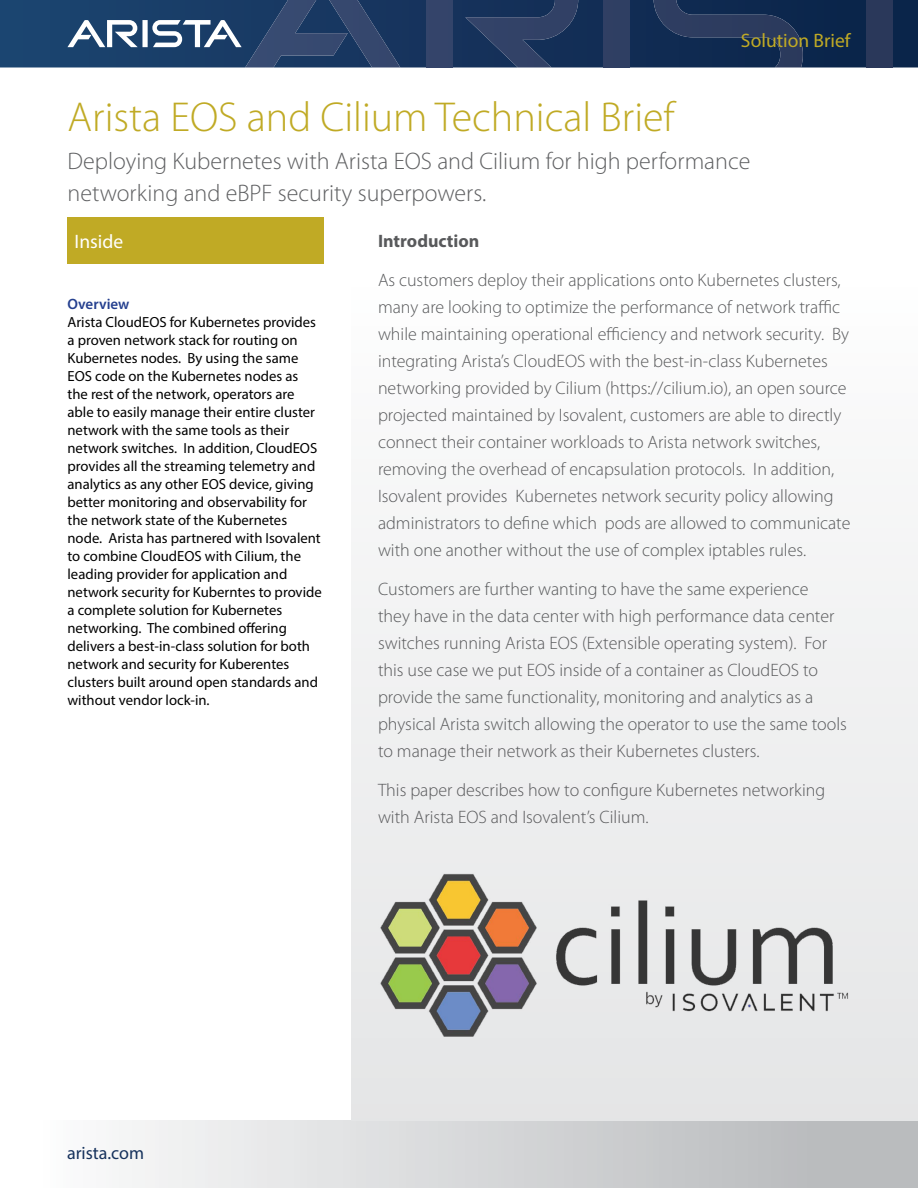
<style>
.page{position:relative;width:918px;height:1188px;background:#fff}
.page>*{position:absolute;margin:0;border:0;box-sizing:border-box;transform-origin:0 0}
.t1{font:300 42px "Myriad Pro";color:#c0aa25}
.t2{font:300 24px/31.5px "Myriad Pro";color:#5f6062}
.t3{font:19.5px "Myriad Pro";color:#c0aa25}
.t4{font:19.5px "Myriad Pro";color:#fff}
.t5{font:300 18px/27px "Myriad Pro";color:#58595b}
.t6{font:700 18px "Myriad Pro";color:#58595b}
.t7{font:18px "Myriad Pro";color:#16325c}
.t8{font:600 15px "Myriad Pro";color:#25408f}
.t9{font:14.7px/18px "Myriad Pro";color:#000}
</style>
<div class="page">
<svg style="left:0;top:0;width:918px;height:68px;background:#14335a"></svg>
<div style="left:426px;top:0;width:26px;height:68px;background:#34446a"></div>
<svg style="left:465px;top:0;width:113px;height:68px;background:#233a60"></svg>
<svg style="left:67px;top:0;width:333px;height:68px;background:#345076"></svg>
<div style="left:604px;top:0;width:26px;height:68px;background:#2f3f63"></div>
<svg style="left:654px;top:0;width:149px;height:68px;background:#1c3257"></svg>
<div style="left:867px;top:0;width:26px;height:68px;background:#2a385a"></div>
<div style="left:0;top:1120px;width:918px;height:68px;background:linear-gradient(to right,#fff,#b3b5b7)"></div>
<div style="left:351px;top:203px;width:567px;height:917px;background:linear-gradient(to bottom,#fff,#e4e5e6)"></div>
<div style="left:68px;top:217px;width:256px;height:47px;background:#c0aa25"></div>
<img style="left:378px;top:873px;width:472px;height:165px">
<p class="t3" style="left:741px;top:29px;width:111px">Solution Brief</p>
<h1 class="t1" style="left:68px;top:94px;width:609px">Arista EOS and Cilium Technical Brief</h1>
<h2 class="t2" style="left:68px;top:146px;width:684px">Deploying Kubernetes with Arista EOS and Cilium for high performance networking and eBPF security superpowers.</h2>
<p class="t6" style="left:378px;top:229px;width:103px">Introduction</p>
<p class="t5" style="left:378px;top:267px;width:474px">As customers deploy their applications onto Kubernetes clusters, many are looking to optimize the performance of network traffic while maintaining operational efficiency and network security. By integrating Arista’s CloudEOS with the best-in-class Kubernetes networking provided by Cilium (https://cilium.io), an open source projected maintained by Isovalent, customers are able to directly connect their container workloads to Arista network switches, removing the overhead of encapsulation protocols. In addition, Isovalent provides Kubernetes network security policy allowing administrators to define which pods are allowed to communicate with one another without the use of complex iptables rules.</p>
<p class="t5" style="left:378px;top:576px;width:470px">Customers are further wanting to have the same experience<br>they have in the data center with high performance data center switches running Arista EOS (Extensible operating system). For this use case we put EOS inside of a container as CloudEOS to provide the same functionality, monitoring and analytics as a physical Arista switch allowing the operator to use the same tools to manage their network as their Kubernetes clusters.</p>
<p class="t5" style="left:378px;top:777px;width:449px">This paper describes how to configure Kubernetes networking with Arista EOS and Isovalent’s Cilium.</p>
<p class="t4" style="left:75px;top:229px;width:50px">Inside</p>
<p class="t8" style="left:68px;top:295px;width:63px">Overview</p>
<p class="t9" style="left:68px;top:313px;width:256px">Arista CloudEOS for Kubernetes provides a proven network stack for routing on Kubernetes nodes. By using the same EOS code on the Kubernetes nodes as the rest of the network, operators are able to easily manage their entire cluster network with the same tools as their network switches. In addition, CloudEOS provides all the streaming telemetry and analytics as any other EOS device, giving better monitoring and observability for the network state of the Kubernetes node. Arista has partnered with Isovalent to combine CloudEOS with Cilium, the leading provider for application and network security for Kuberntes to provide a complete solution for Kubernetes networking. The combined offering delivers a best-in-class solution for both network and security for Kuberentes clusters built around open standards and without vendor lock-in.</p>
<p class="t7" style="left:67px;top:1142px;width:79px">arista.com</p>
</div>
